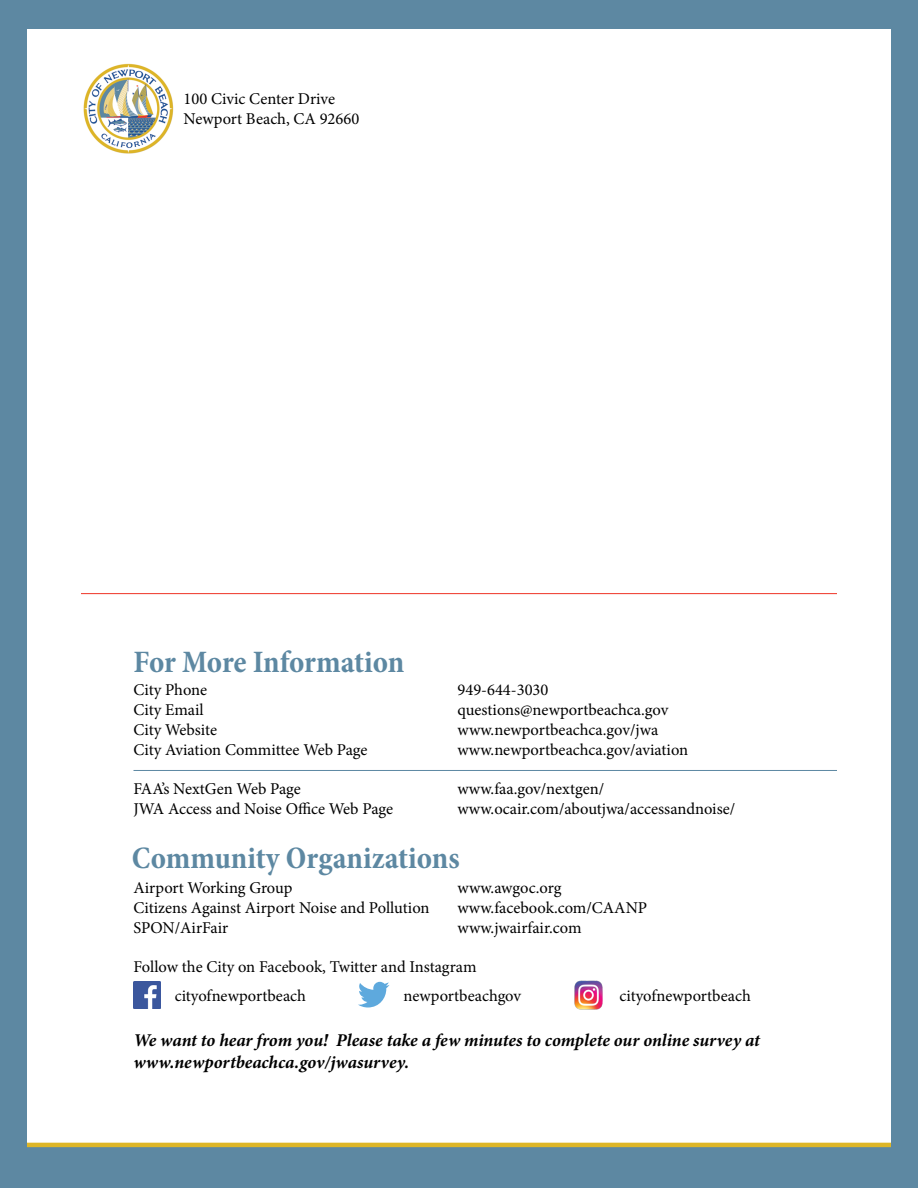
<style>
.page{position:relative;width:918px;height:1188px;background:#5d88a2}
.page>*{position:absolute;margin:0;border:0;box-sizing:border-box;transform-origin:0 0}
.t1{font:700 condensed 31.5px "Minion Pro";letter-spacing:-.005em;color:#5d88a2}
.t2{font:italic 700 18px/21.6px "Minion Pro";letter-spacing:-.005em;color:#000}
.t3{font:16.5px/19.8px "Minion Pro";color:#000}
</style>
<div class="page">
<div style="left:27px;top:28px;width:864px;height:1135px;background:#fff"></div>
<div style="left:27px;top:1146px;width:864px;height:17px;background:#5d88a2"></div>
<hr style="left:27px;top:1143px;width:864px;height:4px;background:#deb627">
<hr style="left:81px;top:593px;width:756px;height:1px;background:#ee3325">
<hr style="left:134px;top:770px;width:703px;height:1px;background:#5d88a2">
<img style="left:134px;top:981px;width:27px;height:27px">
<img style="left:574px;top:980px;width:29px;height:29px">
<svg style="left:358px;top:982px;width:32px;height:26px"></svg>
<img style="left:83px;top:63px;width:90px;height:91px">
<p class="t3" style="left:184px;top:89px;width:177px">100 Civic Center Drive<br>Newport Beach, CA 92660</p>
<h1 class="t1" style="left:134px;top:640px;width:272px">For More Information</h1>
<p class="t3" style="left:134px;top:680px;width:75px">City Phone</p>
<p class="t3" style="left:458px;top:680px;width:92px">949-644-3030</p>
<p class="t3" style="left:134px;top:700px;width:72px">City Email</p>
<p class="t3" style="left:458px;top:700px;width:212px">questions@newportbeachca.gov</p>
<p class="t3" style="left:134px;top:720px;width:85px">City Website</p>
<p class="t3" style="left:458px;top:720px;width:202px">www.newportbeachca.gov/jwa</p>
<p class="t3" style="left:134px;top:740px;width:236px">City Aviation Committee Web Page</p>
<p class="t3" style="left:457px;top:740px;width:232px">www.newportbeachca.gov/aviation</p>
<p class="t3" style="left:134px;top:779px;width:169px">FAA’s NextGen Web Page</p>
<p class="t3" style="left:457px;top:779px;width:148px">www.faa.gov/nextgen/</p>
<p class="t3" style="left:134px;top:799px;width:261px">JWA Access and Noise Office Web Page</p>
<p class="t3" style="left:457px;top:799px;width:279px">www.ocair.com/aboutjwa/accessandnoise/</p>
<h1 class="t1" style="left:132px;top:836px;width:329px">Community Organizations</h1>
<p class="t3" style="left:134px;top:878px;width:160px">Airport Working Group</p>
<p class="t3" style="left:458px;top:878px;width:105px">www.awgoc.org</p>
<p class="t3" style="left:134px;top:898px;width:298px">Citizens Against Airport Noise and Pollution</p>
<p class="t3" style="left:457px;top:898px;width:191px">www.facebook.com/CAANP</p>
<p class="t3" style="left:134px;top:918px;width:96px">SPON/AirFair</p>
<p class="t3" style="left:458px;top:918px;width:126px">www.jwairfair.com</p>
<p class="t3" style="left:134px;top:957px;width:345px">Follow the City on Facebook, Twitter and Instagram</p>
<p class="t3" style="left:175px;top:986px;width:133px">cityofnewportbeach</p>
<p class="t3" style="left:404px;top:986px;width:119px">newportbeachgov</p>
<p class="t3" style="left:620px;top:986px;width:133px">cityofnewportbeach</p>
<p class="t2" style="left:134px;top:1029px;width:628px">We want to hear from you! Please take a few minutes to complete our online survey at www.newportbeachca.gov/jwasurvey.</p>
</div>
